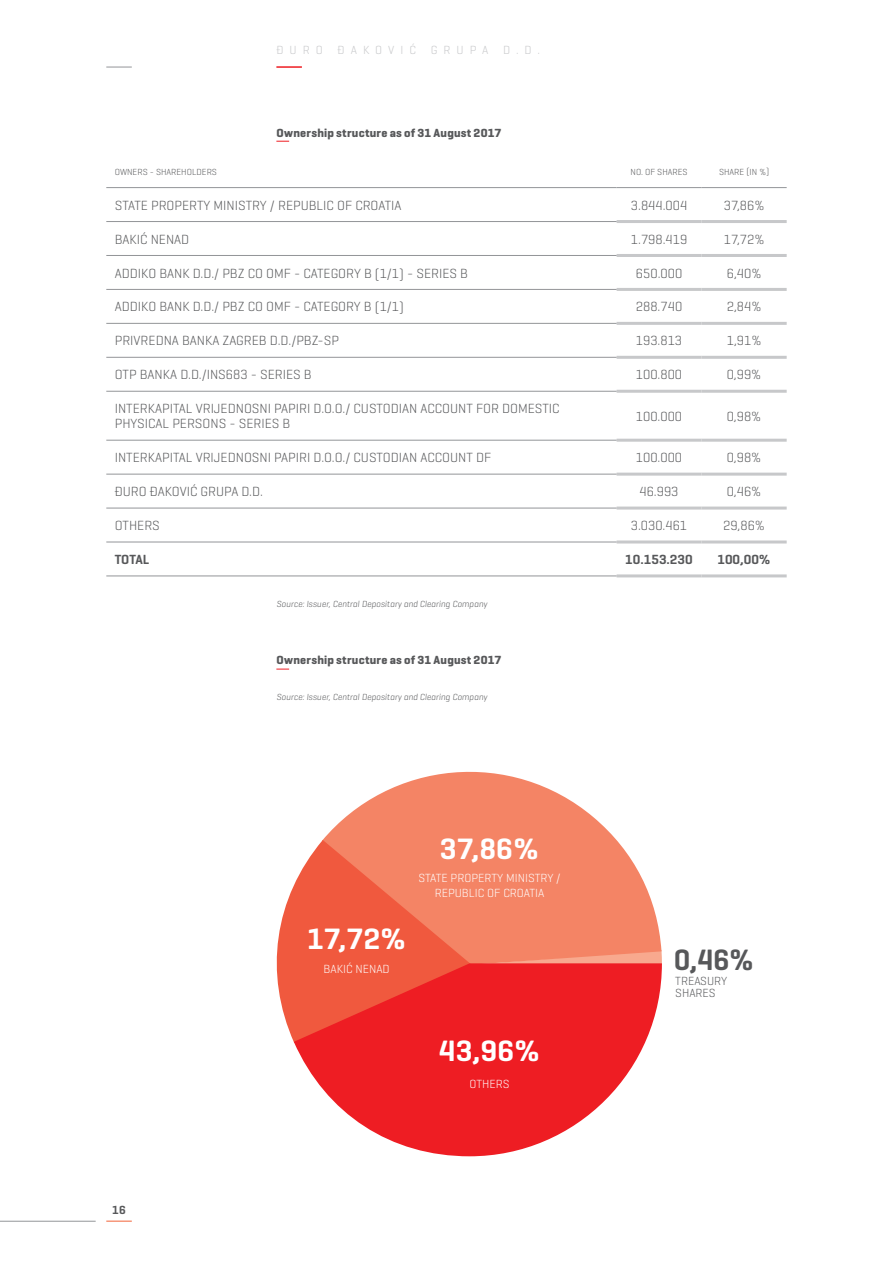
<style>
.page{position:relative;width:893px;height:1263px;background:#fff}
.page>*{position:absolute;margin:0;border:0;box-sizing:border-box;transform-origin:0 0}
.t1{font:600 30px "Geogrotesque";color:#fff}
.t2{font:600 30px "Geogrotesque";color:#57585a;scale:.95 1}
.t3{font:300 13.5px/15px "Geogrotesque";color:#57585a}
.t4{font:600 13.5px "Geogrotesque";color:#57585a}
.t5{font:700 12px "Geogrotesque";letter-spacing:.02em;color:#57585a}
.t6{font:300 12px/15px "Geogrotesque";color:#fff;text-align:center}
.t7{font:300 12px "Geogrotesque";letter-spacing:.5em;color:#c7c8ca}
.t8{font:300 12px/12px "Geogrotesque";color:#57585a}
.t9{font:600 12px "Geogrotesque";color:#57585a}
.t10{font:italic 300 9px "Geogrotesque";color:#57585a}
.t11{font:300 9px "Geogrotesque";color:#57585a}
</style>
<div class="page">
<hr style="left:0;top:1221px;width:96px;height:1px;background:#939598">
<hr style="left:106px;top:1220px;width:26px;height:2px;background:#f6977a">
<svg style="left:106px;top:67px;width:26px;height:1px"></svg>
<hr style="left:276px;top:66px;width:26px;height:2px;background:#ee1d23">
<svg style="left:276px;top:141px;width:13px;height:1px"></svg>
<svg style="left:276px;top:669px;width:13px;height:1px"></svg>
<hr style="left:617px;top:187px;width:85px;height:1px;background:#939598">
<hr style="left:702px;top:187px;width:85px;height:1px;background:#939598">
<hr style="left:617px;top:220px;width:85px;height:3px;background:#c7c8ca">
<hr style="left:702px;top:220px;width:85px;height:3px;background:#c7c8ca">
<hr style="left:617px;top:254px;width:85px;height:3px;background:#c7c8ca">
<hr style="left:702px;top:254px;width:85px;height:3px;background:#c7c8ca">
<hr style="left:617px;top:288px;width:85px;height:3px;background:#c7c8ca">
<hr style="left:702px;top:288px;width:85px;height:3px;background:#c7c8ca">
<hr style="left:617px;top:322px;width:85px;height:3px;background:#c7c8ca">
<hr style="left:702px;top:322px;width:85px;height:3px;background:#c7c8ca">
<hr style="left:617px;top:356px;width:85px;height:3px;background:#c7c8ca">
<hr style="left:702px;top:356px;width:85px;height:3px;background:#c7c8ca">
<hr style="left:617px;top:390px;width:85px;height:3px;background:#c7c8ca">
<hr style="left:702px;top:390px;width:85px;height:3px;background:#c7c8ca">
<hr style="left:617px;top:439px;width:85px;height:3px;background:#c7c8ca">
<hr style="left:702px;top:439px;width:85px;height:3px;background:#c7c8ca">
<hr style="left:617px;top:473px;width:85px;height:3px;background:#c7c8ca">
<hr style="left:702px;top:473px;width:85px;height:3px;background:#c7c8ca">
<hr style="left:617px;top:507px;width:85px;height:3px;background:#c7c8ca">
<hr style="left:702px;top:507px;width:85px;height:3px;background:#c7c8ca">
<hr style="left:617px;top:540px;width:85px;height:3px;background:#c7c8ca">
<hr style="left:702px;top:540px;width:85px;height:3px;background:#c7c8ca">
<hr style="left:617px;top:574px;width:85px;height:3px;background:#c7c8ca">
<hr style="left:702px;top:574px;width:85px;height:3px;background:#c7c8ca">
<hr style="left:106px;top:187px;width:511px;height:1px;background:#939598">
<hr style="left:106px;top:221px;width:511px;height:1px;background:#939598">
<hr style="left:106px;top:255px;width:511px;height:1px;background:#939598">
<hr style="left:106px;top:289px;width:511px;height:1px;background:#939598">
<hr style="left:106px;top:323px;width:511px;height:1px;background:#939598">
<hr style="left:106px;top:357px;width:511px;height:1px;background:#939598">
<hr style="left:106px;top:391px;width:511px;height:1px;background:#939598">
<hr style="left:106px;top:440px;width:511px;height:1px;background:#939598">
<hr style="left:106px;top:474px;width:511px;height:1px;background:#939598">
<hr style="left:106px;top:508px;width:511px;height:1px;background:#939598">
<hr style="left:106px;top:542px;width:511px;height:1px;background:#939598">
<hr style="left:106px;top:576px;width:511px;height:1px;background:#939598">
<svg style="left:322px;top:771px;width:295px;height:69px;fill:#f48465"></svg>
<svg style="left:276px;top:840px;width:386px;height:202px;background:#f38368"></svg>
<svg style="left:294px;top:963px;width:368px;height:193px;fill:#ee1d23"></svg>
<p class="t7" style="left:276px;top:42px;width:265px">ĐURO ĐAKOVIĆ GRUPA D.D.</p>
<p class="t5" style="left:276px;top:125px;width:226px">Ownership structure as of 31 August 2017</p>
<p class="t11" style="left:115px;top:166px;width:104px">OWNERS - SHAREHOLDERS</p>
<p class="t11" style="left:631px;top:166px;width:59px">NO. OF SHARES</p>
<p class="t11" style="left:719px;top:166px;width:52px">SHARE (IN %)</p>
<p class="t3" style="left:115px;top:197px;width:288px">STATE PROPERTY MINISTRY / REPUBLIC OF CROATIA</p>
<p class="t3" style="left:631px;top:197px;width:58px">3.844.004</p>
<p class="t3" style="left:724px;top:197px;width:42px">37,86%</p>
<p class="t3" style="left:115px;top:231px;width:76px">BAKIĆ NENAD</p>
<p class="t3" style="left:631px;top:231px;width:58px">1.798.419</p>
<p class="t3" style="left:724px;top:231px;width:42px">17,72%</p>
<p class="t3" style="left:115px;top:265px;width:355px">ADDIKO BANK D.D./ PBZ CO OMF - CATEGORY B (1/1) - SERIES B</p>
<p class="t3" style="left:636px;top:265px;width:48px">650.000</p>
<p class="t3" style="left:727px;top:265px;width:36px">6,40%</p>
<p class="t3" style="left:115px;top:299px;width:291px">ADDIKO BANK D.D./ PBZ CO OMF - CATEGORY B (1/1)</p>
<p class="t3" style="left:636px;top:299px;width:48px">288.740</p>
<p class="t3" style="left:727px;top:299px;width:36px">2,84%</p>
<p class="t3" style="left:115px;top:333px;width:226px">PRIVREDNA BANKA ZAGREB D.D./PBZ-SP</p>
<p class="t3" style="left:636px;top:333px;width:48px">193.813</p>
<p class="t3" style="left:727px;top:333px;width:36px">1,91%</p>
<p class="t3" style="left:115px;top:367px;width:198px">OTP BANKA D.D./INS683 - SERIES B</p>
<p class="t3" style="left:636px;top:367px;width:48px">100.800</p>
<p class="t3" style="left:727px;top:367px;width:36px">0,99%</p>
<p class="t3" style="left:115px;top:401px;width:446px">INTERKAPITAL VRIJEDNOSNI PAPIRI D.O.O./ CUSTODIAN ACCOUNT FOR DOMESTIC<br>PHYSICAL PERSONS - SERIES B</p>
<p class="t3" style="left:636px;top:408px;width:48px">100.000</p>
<p class="t3" style="left:727px;top:408px;width:36px">0,98%</p>
<p class="t3" style="left:115px;top:450px;width:378px">INTERKAPITAL VRIJEDNOSNI PAPIRI D.O.O./ CUSTODIAN ACCOUNT DF</p>
<p class="t3" style="left:636px;top:450px;width:48px">100.000</p>
<p class="t3" style="left:727px;top:450px;width:36px">0,98%</p>
<p class="t3" style="left:115px;top:484px;width:150px">ĐURO ĐAKOVIĆ GRUPA D.D.</p>
<p class="t3" style="left:639px;top:484px;width:41px">46.993</p>
<p class="t3" style="left:727px;top:484px;width:36px">0,46%</p>
<p class="t3" style="left:115px;top:518px;width:47px">OTHERS</p>
<p class="t3" style="left:631px;top:518px;width:58px">3.030.461</p>
<p class="t3" style="left:723px;top:518px;width:43px">29,86%</p>
<p class="t4" style="left:115px;top:551px;width:36px">TOTAL</p>
<p class="t4" style="left:625px;top:551px;width:69px">10.153.230</p>
<p class="t4" style="left:717px;top:551px;width:55px">100,00%</p>
<p class="t10" style="left:276px;top:598px;width:212px">Source: Issuer, Central Depositary and Clearing Company</p>
<p class="t5" style="left:276px;top:653px;width:226px">Ownership structure as of 31 August 2017</p>
<p class="t10" style="left:276px;top:691px;width:212px">Source: Issuer, Central Depositary and Clearing Company</p>
<p class="t9" style="left:112px;top:1203px;width:15px">16</p>
<h1 class="t1" style="left:307px;top:920px;width:101px">17,72%</h1>
<p class="t6" style="left:324px;top:961px;width:68px">BAKIĆ NENAD</p>
<h1 class="t1" style="left:440px;top:830px;width:101px">37,86%</h1>
<p class="t6" style="left:418px;top:870px;width:144px">STATE PROPERTY MINISTRY /<br>REPUBLIC OF CROATIA</p>
<h1 class="t1" style="left:439px;top:1032px;width:103px">43,96%</h1>
<p class="t6" style="left:469px;top:1076px;width:42px">OTHERS</p>
<h1 class="t2" style="left:674px;top:941px;width:86px">0,46%</h1>
<p class="t8" style="left:675px;top:975px;width:54px">TREASURY<br>SHARES</p>
</div>
